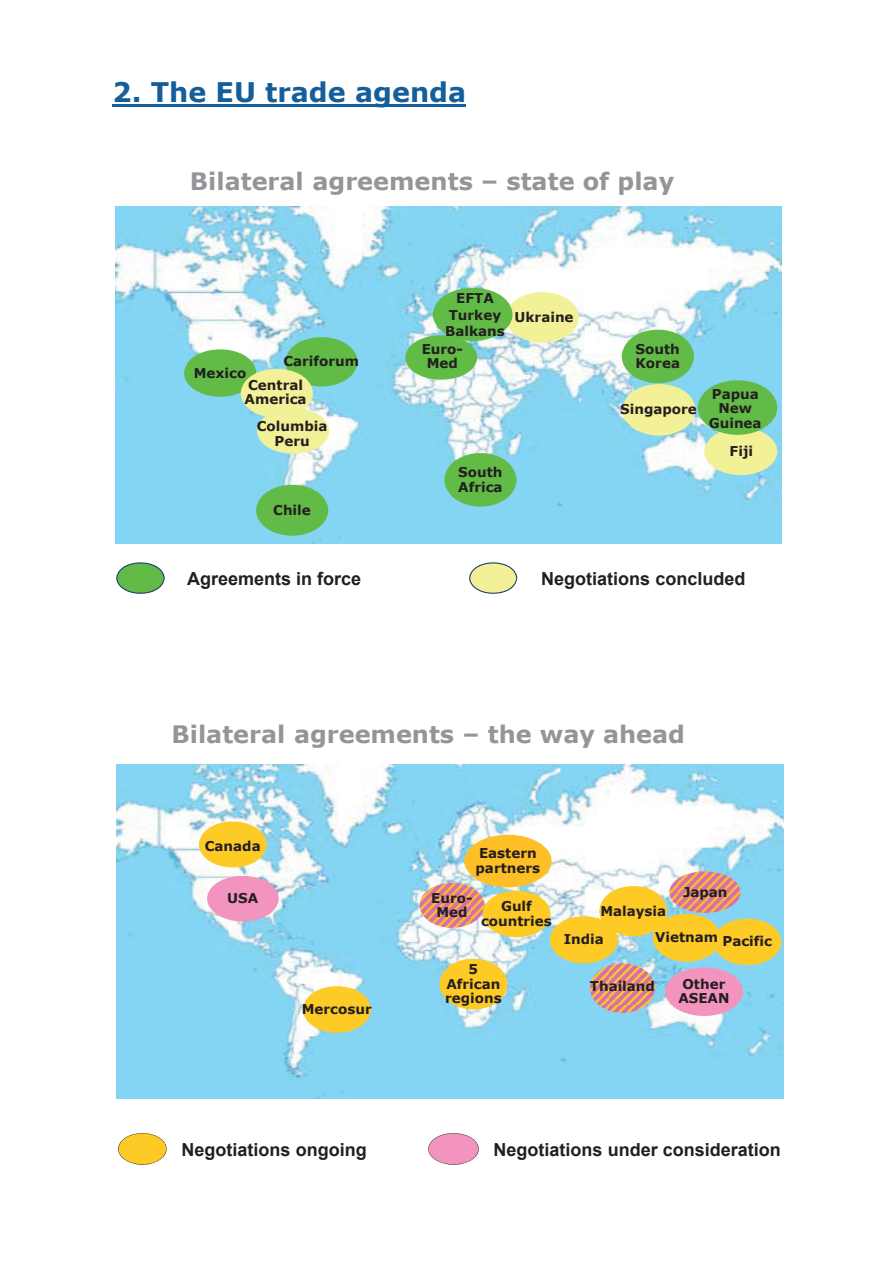
<style>
.page{position:relative;width:893px;height:1263px;background:#fff}
.page>*{position:absolute;margin:0;border:0;box-sizing:border-box;transform-origin:0 0}
.t1{font:700 27px "Verdana";color:#135e9b}
.t2{font:700 24px "Verdana";color:#939598}
.t3{font:700 18px "Arial";color:#231f20}
.t4{font:700 13.5px/14.5px "Verdana";color:#231f20;text-align:center}
</style>
<div class="page">
<hr style="left:113px;top:104px;width:353px;height:3px;background:#135e9b">
<img style="left:115px;top:207px;width:666px;height:336px">
<svg style="left:256px;top:477px;width:72px;height:59px;background:#71c47d"></svg>
<svg style="left:444px;top:445px;width:73px;height:66px;background:#78c685"></svg>
<svg style="left:469px;top:562px;width:48px;height:32px"></svg>
<svg style="left:116px;top:562px;width:49px;height:32px"></svg>
<svg style="left:184px;top:330px;width:173px;height:127px;background:#a7dab4"></svg>
<img style="left:117px;top:765px;width:666px;height:334px">
<svg style="left:669px;top:871px;width:72px;height:42px"></svg>
<div style="left:464px;top:835px;width:88px;height:52px;background:#fdbe26;border-radius:50%"></div>
<svg style="left:303px;top:979px;width:68px;height:57px"></svg>
<svg style="left:420px;top:883px;width:64px;height:45px"></svg>
<svg style="left:199px;top:815px;width:80px;height:109px"></svg>
<svg style="left:439px;top:878px;width:342px;height:138px;background:#d1c79a"></svg>
<svg style="left:622px;top:322px;width:155px;height:154px;background:#a3d8af"></svg>
<svg style="left:118px;top:1133px;width:48px;height:32px"></svg>
<svg style="left:428px;top:1133px;width:51px;height:32px"></svg>
<svg style="left:405px;top:280px;width:174px;height:107px"></svg>
<h1 class="t1" style="left:113px;top:73px;width:355px">2. The EU trade agenda</h1>
<h2 class="t2" style="left:190px;top:165px;width:486px">Bilateral agreements – state of play</h2>
<p class="t4" style="left:283px;top:354px;width:77px">Cariforum</p>
<p class="t4" style="left:194px;top:365px;width:54px">Mexico</p>
<p class="t4" style="left:245px;top:377px;width:64px;text-align:left">Central<br>America</p>
<p class="t4" style="left:257px;top:418px;width:72px">Columbia<br>Peru</p>
<p class="t4" style="left:273px;top:502px;width:39px">Chile</p>
<p class="t4" style="left:445px;top:290px;width:61px;line-height:16.2px">EFTA<br>Turkey<br>Balkans</p>
<p class="t4" style="left:422px;top:341px;width:43px">Euro-<br>Med</p>
<p class="t4" style="left:515px;top:309px;width:61px">Ukraine</p>
<p class="t4" style="left:458px;top:464px;width:46px;text-align:left">South<br>Africa</p>
<p class="t4" style="left:635px;top:341px;width:46px;text-align:left">South<br>Korea</p>
<p class="t4" style="left:620px;top:402px;width:78px">Singapore</p>
<p class="t4" style="left:709px;top:386px;width:54px">Papua<br>New<br>Guinea</p>
<p class="t4" style="left:730px;top:443px;width:25px">Fiji</p>
<h3 class="t3" style="left:187px;top:568px;width:176px">Agreements in force</h3>
<h3 class="t3" style="left:541px;top:568px;width:206px">Negotiations concluded</h3>
<h2 class="t2" style="left:172px;top:717px;width:515px">Bilateral agreements – the way ahead</h2>
<p class="t4" style="left:205px;top:839px;width:57px">Canada</p>
<p class="t4" style="left:227px;top:891px;width:33px">USA</p>
<p class="t4" style="left:302px;top:1001px;width:72px">Mercosur</p>
<p class="t4" style="left:475px;top:846px;width:66px;text-align:left">Eastern partners</p>
<p class="t4" style="left:431px;top:890px;width:43px">Euro-<br>Med</p>
<p class="t4" style="left:481px;top:899px;width:72px">Gulf countries</p>
<p class="t4" style="left:445px;top:961px;width:58px">5<br>African regions</p>
<p class="t4" style="left:683px;top:884px;width:46px">Japan</p>
<p class="t4" style="left:564px;top:896px;width:104px;line-height:28.7px;text-align:left;text-indent:37px">Malaysia<br>India</p>
<p class="t4" style="left:590px;top:979px;width:67px">Thailand</p>
<p class="t4" style="left:655px;top:930px;width:65px">Vietnam</p>
<p class="t4" style="left:722px;top:934px;width:51px">Pacific</p>
<p class="t4" style="left:678px;top:976px;width:53px">Other<br>ASEAN</p>
<h3 class="t3" style="left:181px;top:1140px;width:187px">Negotiations ongoing</h3>
<h3 class="t3" style="left:493px;top:1140px;width:289px">Negotiations under consideration</h3>
</div>
